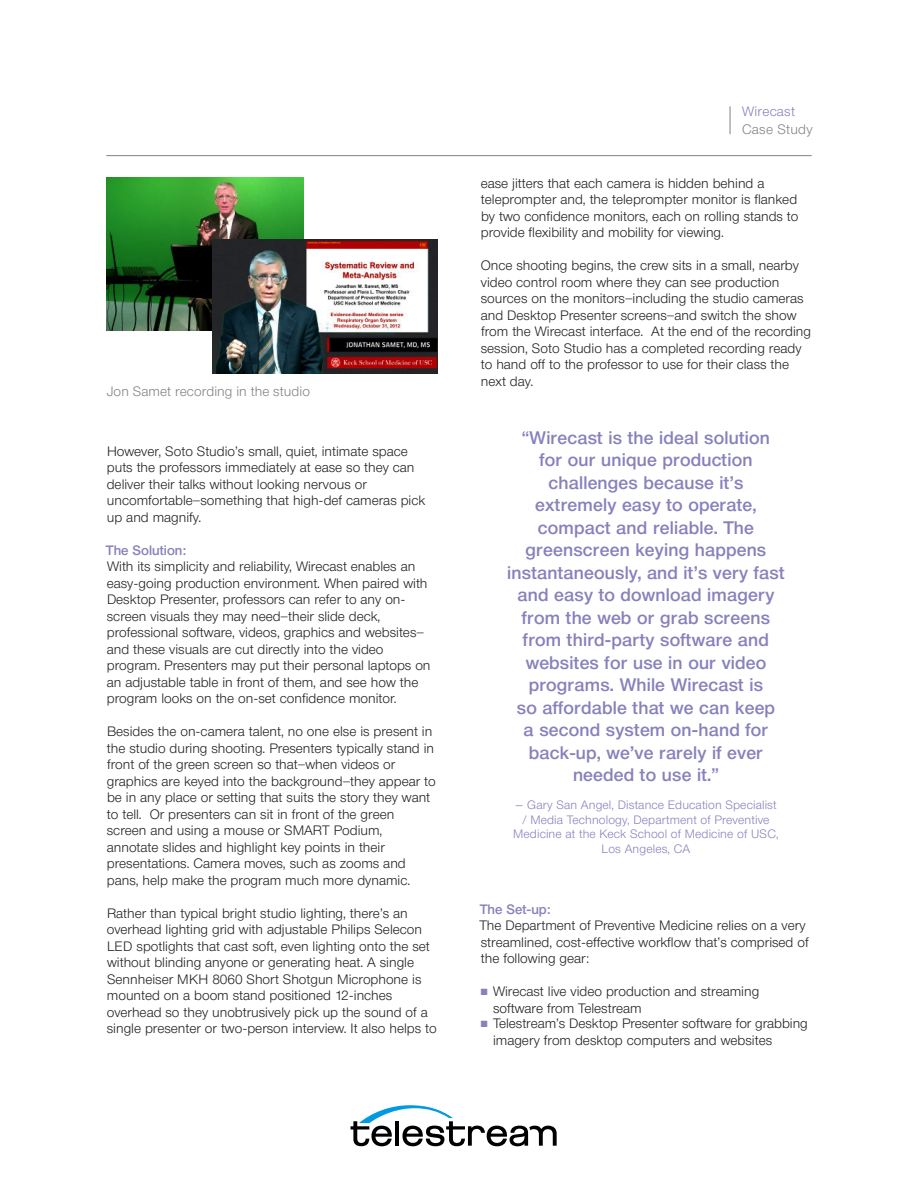
<style>
.page{position:relative;width:918px;height:1188px;background:#fff}
.page>*{position:absolute;margin:0;border:0;box-sizing:border-box;transform-origin:0 0}
.t1{font:500 18px/22.5px "Neue Helvetica BQ";letter-spacing:.01em;color:#8781bc;text-align:center}
.t2{font:300 13.5px/16.5px "Neue Helvetica BQ";color:#231f20}
.t3{font:300 13.5px "Neue Helvetica BQ";letter-spacing:.01em;color:#808285}
.t4{font:500 13.5px "Neue Helvetica BQ";color:#8781bc}
.t5{font:300 13.5px "Neue Helvetica BQ";letter-spacing:.02em;color:#8781bc}
.t6{font:300 12px/14.4px "Neue Helvetica BQ";letter-spacing:.01em;color:#8781bc;text-align:center}
.s1{font-family:"Arial";font-weight:400;color:#8781bc}
</style>
<div class="page">
<svg style="left:351px;top:1105px;width:206px;height:41px"></svg>
<hr style="left:106px;top:155px;width:706px;height:1px;background:#808285">
<svg style="left:730px;top:106px;width:1px;height:28px"></svg>
<img style="left:107px;top:177px;width:197px;height:153px">
<img style="left:213px;top:240px;width:225px;height:134px">
<p class="t3" style="left:107px;top:386px;width:205px">Jon Samet recording in the studio</p>
<p class="t2" style="left:107px;top:444px;width:320px">However, Soto Studio’s small, quiet, intimate space puts the professors immediately at ease so they can deliver their talks without looking nervous or uncomfortable—something that high-def cameras pick up and magnify.</p>
<p class="t4" style="left:106px;top:545px;width:82px">The Solution:</p>
<p class="t2" style="left:107px;top:560px;width:325px">With its simplicity and reliability, Wirecast enables an easy-going production environment. When paired with Desktop Presenter, professors can refer to any on&shy;screen visuals they may need—their slide deck, professional software, videos, graphics and websites— and these visuals are cut directly into the video program. Presenters may put their personal laptops on an adjustable table in front of them, and see how the program looks on the on-set confidence monitor.</p>
<p class="t2" style="left:107px;top:725px;width:330px">Besides the on-camera talent, no one else is present in the studio during shooting. Presenters typically stand in front of the green screen so that—when videos or graphics are keyed into the background—they appear to be in any place or setting that suits the story they want to tell. Or presenters can sit in front of the green screen and using a mouse or SMART Podium, annotate slides and highlight key points in their presentations. Camera moves, such as zooms and pans, help make the program much more dynamic.</p>
<p class="t2" style="left:107px;top:906px;width:331px">Rather than typical bright studio lighting, there’s an overhead lighting grid with adjustable Philips Selecon LED spotlights that cast soft, even lighting onto the set without blinding anyone or generating heat. A single Sennheiser MKH 8060 Short Shotgun Microphone is mounted on a boom stand positioned 12-inches overhead so they unobtrusively pick up the sound of a single presenter or two-person interview. It also helps to</p>
<p class="t5" style="left:742px;top:106px;width:54px">Wirecast</p>
<p class="t3" style="left:742px;top:124px;width:72px">Case Study</p>
<p class="t2" style="left:481px;top:176px;width:319px">ease jitters that each camera is hidden behind a teleprompter and, the teleprompter monitor is flanked by two confidence monitors, each on rolling stands to provide flexibility and mobility for viewing.</p>
<p class="t2" style="left:481px;top:258px;width:332px">Once shooting begins, the crew sits in a small, nearby video control room where they can see production sources on the monitors—including the studio cameras and Desktop Presenter screens—and switch the show from the Wirecast interface. At the end of the recording session, Soto Studio has a completed recording ready to hand off to the professor to use for their class the next day.</p>
<p class="t1" style="left:507px;top:428px;width:279px">“Wirecast is the ideal solution<br>for our unique production challenges because it’s extremely easy to operate, compact and reliable. The greenscreen keying happens instantaneously, and it’s very fast and easy to download imagery from the web or grab screens from third-party software and websites for use in our video programs. While Wirecast is<br>so affordable that we can keep<br>a second system on-hand for back-up, we’ve rarely if ever needed to use it.”</p>
<p class="t6" style="left:513px;top:799px;width:267px">– Gary San Angel, Distance Education Specialist / Media Technology, Department of Preventive Medicine at the Keck School of Medicine of USC, Los Angeles, CA</p>
<p class="t4" style="left:480px;top:904px;width:72px">The Set-up:</p>
<p class="t2" style="left:479px;top:918px;width:331px">The Department of Preventive Medicine relies on a very streamlined, cost-effective workflow that’s comprised of the following gear:</p>
<p class="t2" style="left:493px;top:984px;width:268px;text-indent:-13px"><span class="s1">■</span> Wirecast live video production and streaming software from Telestream</p>
<p class="t2" style="left:493px;top:1017px;width:316px;text-indent:-13px"><span class="s1">■</span> Telestream’s Desktop Presenter software for grabbing imagery from desktop computers and websites</p>
</div>
